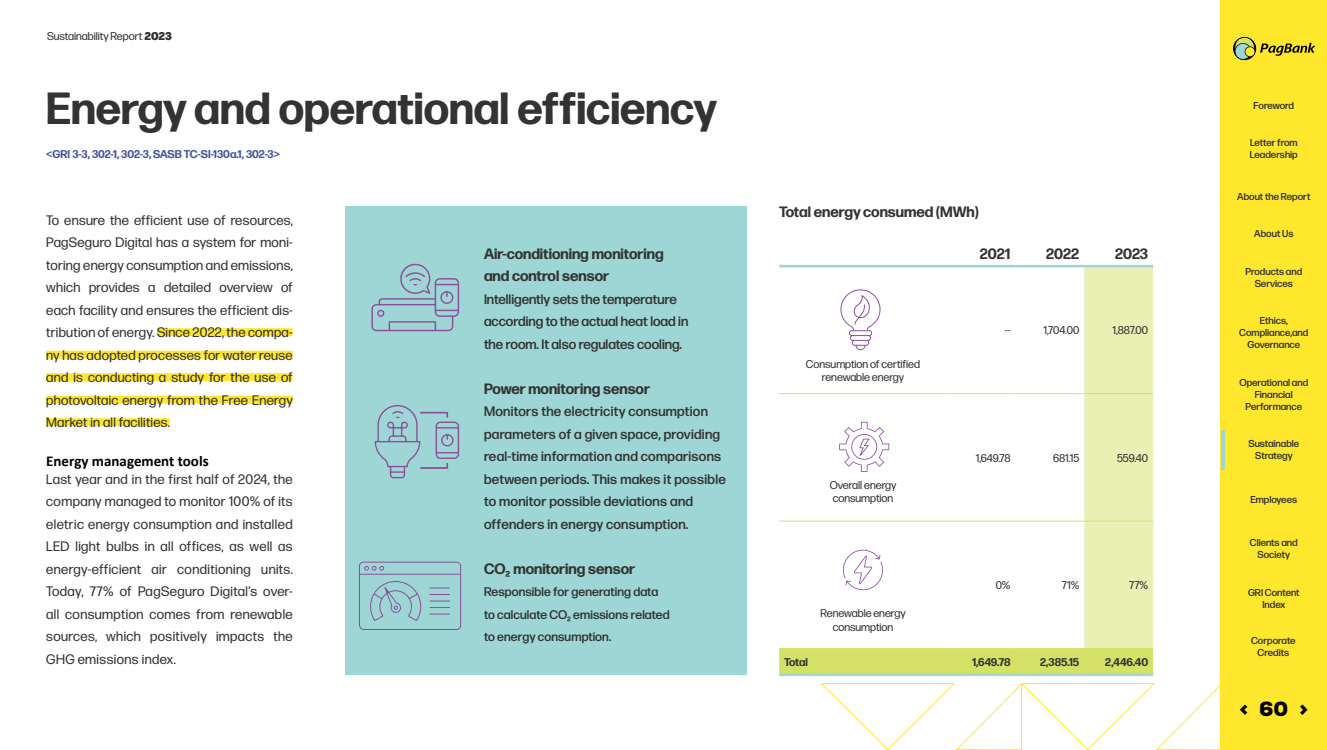
<style>
.page{position:relative;width:1327px;height:750px;background:#fff}
.page>*{position:absolute;margin:0;border:0;box-sizing:border-box;transform-origin:0 0}
.t1{font:700 45px "Forma DJR Deck";color:#333}
.t2{font:900 19.75px "Nexa";color:#000}
.t3{font:700 15px/22.5px "Forma DJR Deck";color:#333}
.t4{font:700 15px "Calibri";color:#000}
.t5{font:13.75px/22.5px "Forma DJR Deck";letter-spacing:.02em;color:#333;text-align:justify}
.t6{font:500 13.75px/22.5px "Forma DJR Deck";letter-spacing:.02em;color:#333}
.t7{font:500 13.75px/22.5px "Forma DJR Deck";color:#333}
.t8{font:500 12.5px/22.5px "Forma DJR Deck";letter-spacing:.01em;color:#333}
.t9{font:11.25px/13.5px "Forma DJR Deck";color:#333;text-align:center}
.t10{font:700 11.25px "Forma DJR Deck";color:#45549b}
.t11{font:700 11.25px "Forma DJR Deck";color:#333}
.t12{font:500 10px/12px "Forma DJR Deck";color:#333;text-align:center}
.t13{font:500 10px "Forma DJR Deck";letter-spacing:-.02em;color:#333}
.s1{font-weight:900}
</style>
<div class="page">
<div style="left:345px;top:206px;width:401px;height:469px;background:#9ed6d6"></div>
<div style="left:157px;top:328px;width:135px;height:8px;background:#ffe72d"></div>
<div style="left:46px;top:351px;width:246px;height:8px;background:#ffe72d"></div>
<div style="left:46px;top:373px;width:246px;height:8px;background:#ffe72d"></div>
<div style="left:46px;top:396px;width:246px;height:8px;background:#ffe72d"></div>
<div style="left:46px;top:418px;width:124px;height:8px;background:#ffe72d"></div>
<svg style="left:374px;top:405px;width:85px;height:73px"></svg>
<svg style="left:371px;top:263px;width:88px;height:68px"></svg>
<svg style="left:359px;top:562px;width:102px;height:68px"></svg>
<hr style="left:779px;top:265px;width:167px;height:2px;background:#9ed5d6">
<hr style="left:946px;top:265px;width:69px;height:2px;background:#9ed5d6">
<hr style="left:1015px;top:265px;width:69px;height:2px;background:#9ed5d6">
<hr style="left:1084px;top:265px;width:68px;height:2px;background:#9ed5d6">
<hr style="left:779px;top:674px;width:167px;height:2px;background:#9ed6d6">
<hr style="left:946px;top:674px;width:69px;height:2px;background:#9ed6d6">
<hr style="left:1015px;top:674px;width:69px;height:2px;background:#9ed6d6">
<hr style="left:1084px;top:674px;width:68px;height:2px;background:#9ed6d6">
<svg style="left:779px;top:266px;width:373px;height:409px"></svg>
<svg style="left:821px;top:683px;width:399px;height:67px"></svg>
<div style="left:1220px;top:0;width:106px;height:750px;background:#ffe72d"></div>
<svg style="left:1234px;top:37px;width:81px;height:23px"></svg>
<svg style="left:1221px;top:430px;width:3px;height:40px"></svg>
<p class="t9" style="left:47px;top:29px;width:126px">Sustainability Report <span class="s1">2023</span></p>
<h1 class="t1" style="left:46px;top:79px;width:672px">Energy and operational efficiency</h1>
<p class="t10" style="left:46px;top:146px;width:235px">&lt;GRI 3-3, 302-1, 302-3, SASB TC-SI-130a.1, 302-3&gt;</p>
<p class="t5" style="left:46px;top:209px;width:248px">To ensure the efficient use of resources, PagSeguro Digital has a system for moni&shy;toring energy consumption and emissions, which provides a detailed overview of each facility and ensures the efficient dis&shy;tribution of energy. Since 2022, the compa&shy;ny has adopted processes for water reuse and is conducting a study for the use of photovoltaic energy from the Free Energy Market in all facilities.</p>
<p class="t4" style="left:46px;top:451px;width:164px">Energy management tools</p>
<p class="t5" style="left:46px;top:467px;width:248px">Last year and in the first half of 2024, the company managed to monitor 100% of its eletric energy consumption and installed LED light bulbs in all offices, as well as energy-efficient air conditioning units.<br>Today, 77% of PagSeguro Digital’s over&shy;all consumption comes from renewable sources, which positively impacts the GHG emissions index.</p>
<p class="t3" style="left:484px;top:242px;width:181px">Air-conditioning monitoring and control sensor</p>
<p class="t7" style="left:484px;top:287px;width:206px">Intelligently sets the temperature according to the actual heat load in the room. It also regulates cooling.</p>
<p class="t3" style="left:484px;top:377px;width:167px">Power monitoring sensor</p>
<p class="t6" style="left:484px;top:400px;width:243px">Monitors the electricity consumption parameters of a given space, providing real-time information and comparisons between periods. This makes it possible to monitor possible deviations and offenders in energy consumption.</p>
<p class="t3" style="left:484px;top:557px;width:153px">CO2 monitoring sensor</p>
<p class="t8" style="left:484px;top:580px;width:187px">Responsible for generating data to calculate CO2 emissions related to energy consumption.</p>
<p class="t3" style="left:779px;top:200px;width:201px">Total energy consumed (MWh)</p>
<p class="t3" style="left:979px;top:242px;width:32px">2021</p>
<p class="t3" style="left:1046px;top:242px;width:35px">2022</p>
<p class="t3" style="left:1114px;top:242px;width:35px">2023</p>
<p class="t9" style="left:805px;top:357px;width:116px">Consumption of certified renewable energy</p>
<p class="t9" style="left:829px;top:478px;width:68px;text-align:left">Overall energy consumption</p>
<p class="t9" style="left:820px;top:606px;width:87px">Renewable energy consumption</p>
<p class="t9" style="left:1004px;top:323px;width:7px">--</p>
<p class="t9" style="left:1043px;top:323px;width:37px">1,704.00</p>
<p class="t9" style="left:1112px;top:323px;width:37px">1,887.00</p>
<p class="t9" style="left:975px;top:451px;width:36px">1,649.78</p>
<p class="t9" style="left:1052px;top:451px;width:28px">681.15</p>
<p class="t9" style="left:1116px;top:451px;width:33px">559.40</p>
<p class="t9" style="left:995px;top:578px;width:16px">0%</p>
<p class="t9" style="left:1061px;top:578px;width:19px">71%</p>
<p class="t9" style="left:1129px;top:578px;width:20px">77%</p>
<p class="t11" style="left:784px;top:655px;width:25px">Total</p>
<p class="t11" style="left:972px;top:655px;width:40px">1,649.78</p>
<p class="t11" style="left:1040px;top:655px;width:41px">2,385.15</p>
<p class="t11" style="left:1105px;top:655px;width:44px">2,446.40</p>
<p class="t13" style="left:1253px;top:99px;width:42px">Foreword</p>
<p class="t12" style="left:1249px;top:137px;width:49px;text-align:left">Letter from<br>Leadership</p>
<p class="t12" style="left:1237px;top:190px;width:75px">About the Report</p>
<p class="t12" style="left:1254px;top:227px;width:41px">About Us</p>
<p class="t12" style="left:1245px;top:265px;width:58px">Products and<br>Services</p>
<p class="t12" style="left:1239px;top:314px;width:71px">Ethics,<br>Compliance,and<br>Governance</p>
<p class="t12" style="left:1239px;top:376px;width:70px">Operational and<br>Financial<br>Performance</p>
<p class="t12" style="left:1248px;top:437px;width:52px">Sustainable<br>Strategy</p>
<p class="t12" style="left:1250px;top:493px;width:48px">Employees</p>
<p class="t12" style="left:1249px;top:536px;width:49px">Clients and<br>Society</p>
<p class="t12" style="left:1247px;top:586px;width:53px">GRI Content<br>Index</p>
<p class="t12" style="left:1250px;top:635px;width:46px">Corporate<br>Credits</p>
<h2 class="t2" style="left:1259px;top:695px;width:31px">60</h2>
<h2 class="t2" style="left:1239px;top:695px;width:10px">&lt;</h2>
<h2 class="t2" style="left:1299px;top:695px;width:10px">&gt;</h2>
</div>
